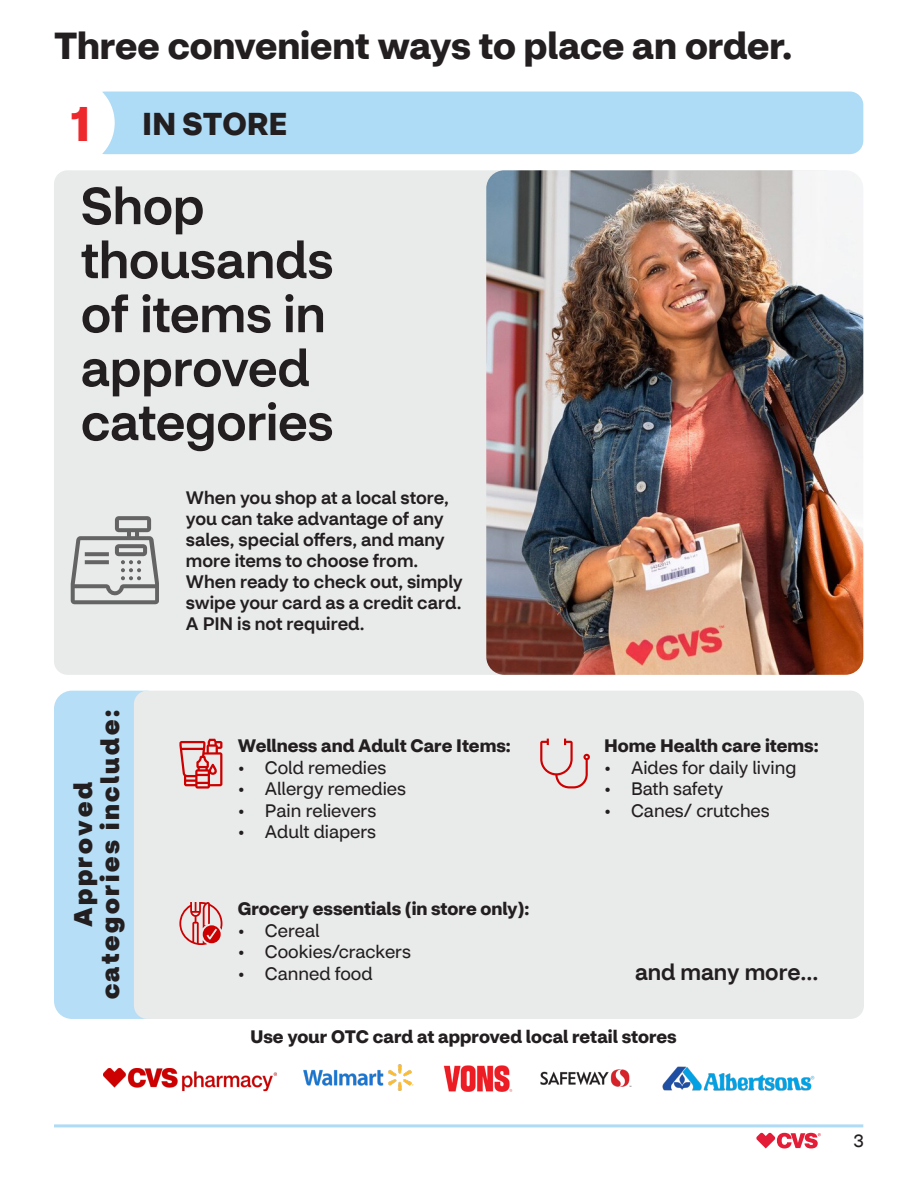
<style>
.page{position:relative;width:918px;height:1188px;background:#fff}
.page>*{position:absolute;margin:0;border:0;box-sizing:border-box;transform-origin:0 0}
.t1{font:500 51px/54px "CVS Health Sans";letter-spacing:-.005em;color:#231f20}
.t2{font:700 37.5px "CVS Health Sans";letter-spacing:-.005em;color:#231f20}
.t3{font:700 31.5px "CVS Health Sans";color:#231f20}
.t4{font:900 25.5px/27px "CVS Health Sans";letter-spacing:.1em;color:#231f20;text-align:center}
.t5{font:500 22.5px "CVS Health Sans";color:#231f20}
.t6{font:500 18px/21px "CVS Health Sans";color:#231f20}
.t7{font:18px "CVS Health Sans";color:#231f20}
.t8{font:700 18px "CVS Health Sans";color:#231f20}
.s1{font-size:49.5px;color:#ee292d}
</style>
<div class="page">
<svg style="left:756px;top:1133px;width:65px;height:15px"></svg>
<div style="left:54px;top:691px;width:110px;height:328px;background:#b6def6;border-radius:18px"></div>
<div style="left:134px;top:691px;width:730px;height:328px;background:#e9eaea;border-radius:14px"></div>
<div style="left:92px;top:92px;width:771px;height:62px;background:#aedbf5;border-radius:14px"></div>
<div style="left:26px;top:78px;width:89px;height:89px;background:#fff;border-radius:50%"></div>
<hr style="left:54px;top:1124px;width:809px;height:3px;background:#aedbf5">
<div style="left:54px;top:170px;width:784px;height:505px;background:#e9eaea;border-radius:13px"></div>
<img style="left:486px;top:170px;width:377px;height:505px">
<svg style="left:71px;top:516px;width:88px;height:88px"></svg>
<img style="left:575px;top:233px;width:186px;height:235px">
<svg style="left:179px;top:739px;width:43px;height:49px"></svg>
<svg style="left:179px;top:902px;width:43px;height:43px"></svg>
<svg style="left:540px;top:739px;width:50px;height:49px"></svg>
<img style="left:104px;top:1068px;width:173px;height:24px">
<img style="left:303px;top:1064px;width:111px;height:27px">
<img style="left:443px;top:1065px;width:70px;height:27px">
<img style="left:540px;top:1069px;width:92px;height:18px">
<img style="left:662px;top:1066px;width:152px;height:25px">
<p class="t2" style="left:54px;top:22px;width:740px">Three convenient ways to place an order.</p>
<h2 class="t3" style="left:70px;top:104px;width:219px"><span class="s1">1</span> IN STORE</h2>
<p class="t1" style="left:81px;top:179px;width:254px">Shop thousands of items in approved categories</p>
<p class="t6" style="left:186px;top:487px;width:279px">When you shop at a local store, you can take advantage of any sales, special offers, and many more items to choose from.<br>When ready to check out, simply swipe your card as a credit card.<br>A PIN is not required.</p>
<h3 class="t4" style="left:70px;top:999px;width:291px;rotate:-90deg">Approved categories include:</h3>
<h4 class="t8" style="left:238px;top:734px;width:274px">Wellness and Adult Care Items:</h4>
<p class="t7" style="left:238px;top:756px;width:150px">• Cold remedies</p>
<p class="t7" style="left:238px;top:778px;width:170px">• Allergy remedies</p>
<p class="t7" style="left:238px;top:799px;width:140px">• Pain relievers</p>
<p class="t7" style="left:238px;top:821px;width:140px">• Adult diapers</p>
<h4 class="t8" style="left:604px;top:734px;width:216px">Home Health care items:</h4>
<p class="t7" style="left:604px;top:756px;width:194px">• Aides for daily living</p>
<p class="t7" style="left:604px;top:778px;width:121px">• Bath safety</p>
<p class="t7" style="left:604px;top:799px;width:167px">• Canes/ crutches</p>
<h4 class="t8" style="left:238px;top:898px;width:293px">Grocery essentials (in store only):</h4>
<p class="t7" style="left:238px;top:920px;width:83px">• Cereal</p>
<p class="t7" style="left:238px;top:941px;width:175px">• Cookies/crackers</p>
<p class="t7" style="left:238px;top:963px;width:136px">• Canned food</p>
<p class="t5" style="left:635px;top:958px;width:185px">and many more...</p>
<p class="t8" style="left:251px;top:1026px;width:428px">Use your OTC card at approved local retail stores</p>
<p class="t7" style="left:854px;top:1130px;width:12px">3</p>
</div>
